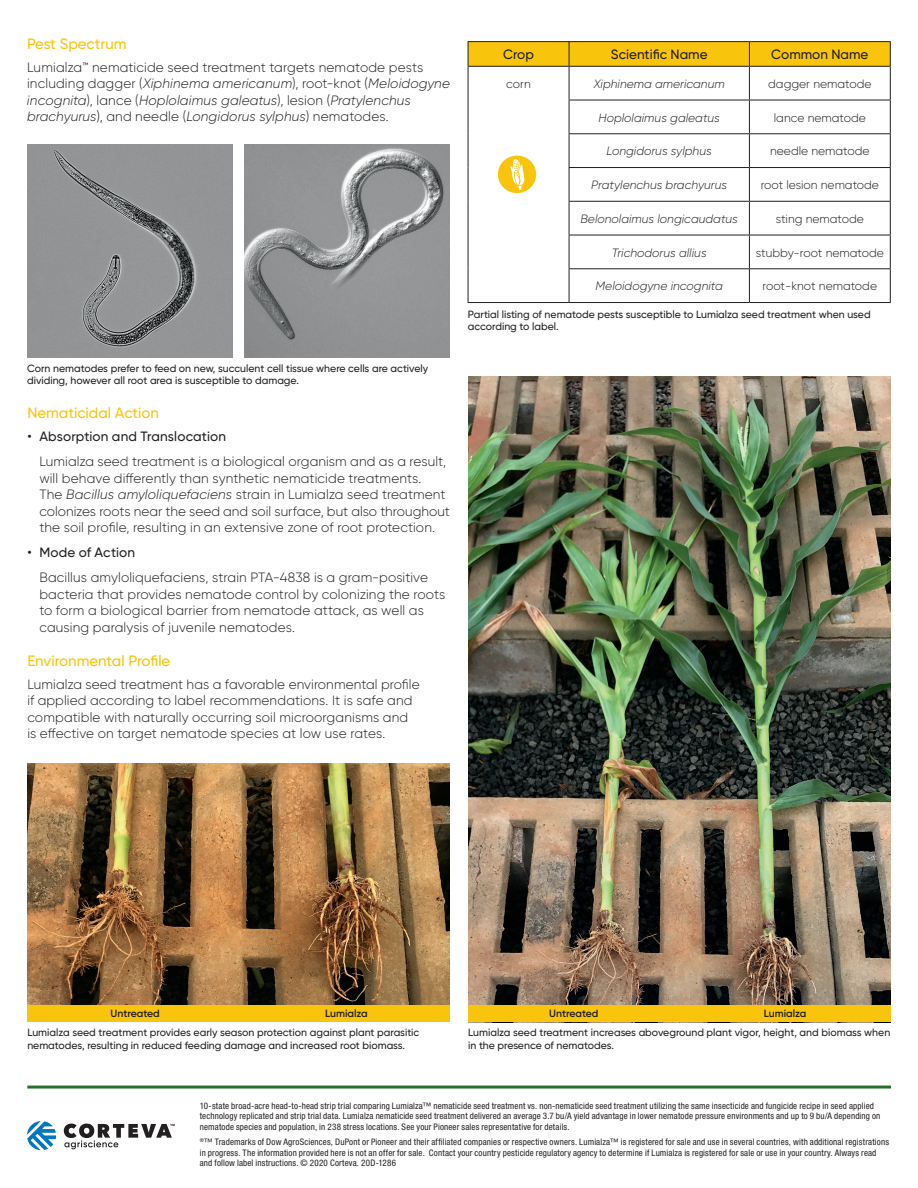
<style>
.page{position:relative;width:918px;height:1188px;background:#fff}
.page>*{position:absolute;margin:0;border:0;box-sizing:border-box;transform-origin:0 0}
.t1{font:500 15px "Gilroy";color:#f9c40c}
.t2{font:300 13.5px/16.5px "Gilroy";letter-spacing:.005em;color:#231f20}
.t3{font:500 13.5px "Gilroy";color:#231f20}
.t4{font:italic 300 12px "Gilroy";color:#231f20}
.t5{font:300 12px "Gilroy";color:#231f20}
.t6{font:500 10.5px/12px "Gilroy";color:#231f20}
.t7{font:600 10.5px "Gilroy";color:#231f20}
.t8{font:condensed 9px/10.5px "Helvetica Neue LT Pro";letter-spacing:.02em;color:#231f20}
.s1{font-style:italic}
</style>
<div class="page">
<hr style="left:27px;top:1086px;width:864px;height:3px;background:#23712a">
<svg style="left:27px;top:1121px;width:29px;height:29px"></svg>
<svg style="left:64px;top:1124px;width:111px;height:25px"></svg>
<hr style="left:468px;top:41px;width:101px;height:1px;background:#231f20">
<hr style="left:569px;top:41px;width:180px;height:1px;background:#231f20">
<hr style="left:749px;top:41px;width:142px;height:1px;background:#231f20">
<svg style="left:468px;top:42px;width:423px;height:24px;background:#f4c00c"></svg>
<hr style="left:468px;top:66px;width:101px;height:1px;background:#231f20">
<hr style="left:468px;top:67px;width:1px;height:33px;background:#231f20">
<hr style="left:569px;top:66px;width:180px;height:1px;background:#231f20">
<hr style="left:569px;top:67px;width:1px;height:33px;background:#231f20">
<hr style="left:749px;top:66px;width:142px;height:1px;background:#231f20">
<hr style="left:749px;top:67px;width:1px;height:33px;background:#231f20">
<hr style="left:890px;top:67px;width:1px;height:33px;background:#231f20">
<hr style="left:468px;top:100px;width:1px;height:34px;background:#231f20">
<hr style="left:569px;top:100px;width:180px;height:1px;background:#231f20">
<hr style="left:569px;top:100px;width:1px;height:33px;background:#231f20">
<hr style="left:749px;top:100px;width:142px;height:1px;background:#231f20">
<hr style="left:749px;top:100px;width:1px;height:33px;background:#231f20">
<hr style="left:890px;top:100px;width:1px;height:33px;background:#231f20">
<hr style="left:468px;top:134px;width:1px;height:34px;background:#231f20">
<hr style="left:569px;top:133px;width:180px;height:1px;background:#231f20">
<hr style="left:569px;top:134px;width:1px;height:33px;background:#231f20">
<hr style="left:749px;top:133px;width:142px;height:1px;background:#231f20">
<hr style="left:749px;top:134px;width:1px;height:33px;background:#231f20">
<hr style="left:890px;top:134px;width:1px;height:33px;background:#231f20">
<hr style="left:468px;top:168px;width:1px;height:33px;background:#231f20">
<hr style="left:569px;top:167px;width:180px;height:1px;background:#231f20">
<hr style="left:569px;top:168px;width:1px;height:33px;background:#231f20">
<hr style="left:749px;top:167px;width:142px;height:1px;background:#231f20">
<hr style="left:749px;top:168px;width:1px;height:33px;background:#231f20">
<hr style="left:890px;top:168px;width:1px;height:33px;background:#231f20">
<hr style="left:468px;top:201px;width:1px;height:34px;background:#231f20">
<hr style="left:569px;top:201px;width:180px;height:1px;background:#231f20">
<hr style="left:569px;top:202px;width:1px;height:33px;background:#231f20">
<hr style="left:749px;top:201px;width:142px;height:1px;background:#231f20">
<hr style="left:749px;top:202px;width:1px;height:33px;background:#231f20">
<hr style="left:890px;top:202px;width:1px;height:33px;background:#231f20">
<hr style="left:468px;top:235px;width:1px;height:34px;background:#231f20">
<hr style="left:569px;top:235px;width:180px;height:1px;background:#231f20">
<hr style="left:569px;top:235px;width:1px;height:33px;background:#231f20">
<hr style="left:749px;top:235px;width:142px;height:1px;background:#231f20">
<hr style="left:749px;top:235px;width:1px;height:33px;background:#231f20">
<hr style="left:890px;top:235px;width:1px;height:33px;background:#231f20">
<hr style="left:468px;top:269px;width:1px;height:33px;background:#231f20">
<hr style="left:569px;top:268px;width:180px;height:1px;background:#231f20">
<hr style="left:569px;top:269px;width:1px;height:33px;background:#231f20">
<hr style="left:749px;top:268px;width:142px;height:1px;background:#231f20">
<hr style="left:749px;top:269px;width:1px;height:33px;background:#231f20">
<hr style="left:890px;top:269px;width:1px;height:33px;background:#231f20">
<hr style="left:468px;top:302px;width:101px;height:1px;background:#231f20">
<hr style="left:569px;top:302px;width:180px;height:1px;background:#231f20">
<hr style="left:749px;top:302px;width:142px;height:1px;background:#231f20">
<div style="left:498px;top:156px;width:38px;height:37px;background:#f9c40c;border-radius:50%"></div>
<svg style="left:510px;top:159px;width:19px;height:31px"></svg>
<img style="left:27px;top:763px;width:423px;height:243px">
<img style="left:468px;top:377px;width:423px;height:629px">
<div style="left:468px;top:1006px;width:212px;height:16px;background:#f9c40c"></div>
<div style="left:27px;top:1006px;width:216px;height:16px;background:#f9c40c"></div>
<div style="left:243px;top:1006px;width:207px;height:16px;background:#f9c40c"></div>
<div style="left:679px;top:1006px;width:212px;height:16px;background:#f9c40c"></div>
<img style="left:28px;top:144px;width:205px;height:213px">
<img style="left:245px;top:144px;width:205px;height:213px">
<p class="t1" style="left:27px;top:34px;width:101px">Pest Spectrum</p>
<p class="t2" style="left:27px;top:59px;width:424px">Lumialza™ nematicide seed treatment targets nematode pests including dagger (<span class="s1">Xiphinema americanum</span>), root-knot (<span class="s1">Meloidogyne incognita</span>), lance (<span class="s1">Hoplolaimus galeatus</span>), lesion (<span class="s1">Pratylenchus brachyurus</span>), and needle (<span class="s1">Longidorus sylphus</span>) nematodes.</p>
<p class="t6" style="left:27px;top:362px;width:403px">Corn nematodes prefer to feed on new, succulent cell tissue where cells are actively dividing, however all root area is susceptible to damage.</p>
<p class="t1" style="left:27px;top:403px;width:133px">Nematicidal Action</p>
<p class="t3" style="left:27px;top:428px;width:200px">• Absorption and Translocation</p>
<p class="t2" style="left:39px;top:453px;width:412px">Lumialza seed treatment is a biological organism and as a result, will behave differently than synthetic nematicide treatments.<br>The <span class="s1">Bacillus amyloliquefaciens</span> strain in Lumialza seed treatment colonizes roots near the seed and soil surface, but also throughout the soil profile, resulting in an extensive zone of root protection.</p>
<p class="t3" style="left:27px;top:544px;width:109px">• Mode of Action</p>
<p class="t2" style="left:39px;top:569px;width:407px">Bacillus amyloliquefaciens, strain PTA-4838 is a gram-positive bacteria that provides nematode control by colonizing the roots to form a biological barrier from nematode attack, as well as causing paralysis of juvenile nematodes.</p>
<p class="t1" style="left:27px;top:651px;width:145px">Environmental Profile</p>
<p class="t2" style="left:27px;top:676px;width:394px">Lumialza seed treatment has a favorable environmental profile if applied according to label recommendations. It is safe and compatible with naturally occurring soil microorganisms and is effective on target nematode species at low use rates.</p>
<p class="t3" style="left:503px;top:46px;width:32px">Crop</p>
<p class="t3" style="left:611px;top:46px;width:98px">Scientific Name</p>
<p class="t3" style="left:771px;top:46px;width:99px">Common Name</p>
<p class="t5" style="left:506px;top:76px;width:26px">corn</p>
<p class="t4" style="left:594px;top:76px;width:132px">Xiphinema americanum</p>
<p class="t5" style="left:768px;top:76px;width:105px">dagger nematode</p>
<p class="t4" style="left:598px;top:110px;width:123px">Hoplolaimus galeatus</p>
<p class="t5" style="left:774px;top:110px;width:94px">lance nematode</p>
<p class="t4" style="left:607px;top:144px;width:107px">Longidorus sylphus</p>
<p class="t5" style="left:770px;top:144px;width:101px">needle nematode</p>
<p class="t4" style="left:591px;top:178px;width:138px">Pratylenchus brachyurus</p>
<p class="t5" style="left:761px;top:178px;width:120px">root lesion nematode</p>
<p class="t4" style="left:580px;top:211px;width:159px">Belonolaimus longicaudatus</p>
<p class="t5" style="left:776px;top:211px;width:90px">sting nematode</p>
<p class="t4" style="left:612px;top:245px;width:96px">Trichodorus allius</p>
<p class="t5" style="left:756px;top:245px;width:129px">stubby-root nematode</p>
<p class="t4" style="left:596px;top:279px;width:129px">Meloidogyne incognita</p>
<p class="t5" style="left:763px;top:279px;width:116px">root-knot nematode</p>
<p class="t6" style="left:468px;top:309px;width:404px">Partial listing of nematode pests susceptible to Lumialza seed treatment when used according to label.</p>
<p class="t7" style="left:111px;top:1007px;width:51px">Untreated</p>
<p class="t7" style="left:325px;top:1007px;width:44px">Lumialza</p>
<p class="t7" style="left:549px;top:1007px;width:51px">Untreated</p>
<p class="t7" style="left:764px;top:1007px;width:44px">Lumialza</p>
<p class="t6" style="left:27px;top:1027px;width:394px">Lumialza seed treatment provides early season protection against plant parasitic nematodes, resulting in reduced feeding damage and increased root biomass.</p>
<p class="t6" style="left:468px;top:1027px;width:424px">Lumialza seed treatment increases aboveground plant vigor, height, and biomass when in the presence of nematodes.</p>
<p class="t8" style="left:200px;top:1100px;width:682px">10-state broad-acre head-to-head strip trial comparing Lumialza™ nematicide seed treatment vs. non-nematicide seed treatment utilizing the same insecticide and fungicide recipe in seed applied technology replicated and strip trial data. Lumialza nematicide seed treatment delivered an average 3.7 bu/A yield advantage in lower nematode pressure environments and up to 9 bu/A depending on nematode species and population, in 238 stress locations. See your Pioneer sales representative for details.</p>
<p class="t8" style="left:200px;top:1137px;width:691px"><sup>®</sup>™ Trademarks of Dow AgroSciences, DuPont or Pioneer and their affiliated companies or respective owners. Lumialza™ is registered for sale and use in several countries, with additional registrations in progress. The information provided here is not an offer for sale. Contact your country pesticide regulatory agency to determine if Lumialza is registered for sale or use in your country. Always read and follow label instructions. © 2020 Corteva. 20D-1286</p>
</div>
